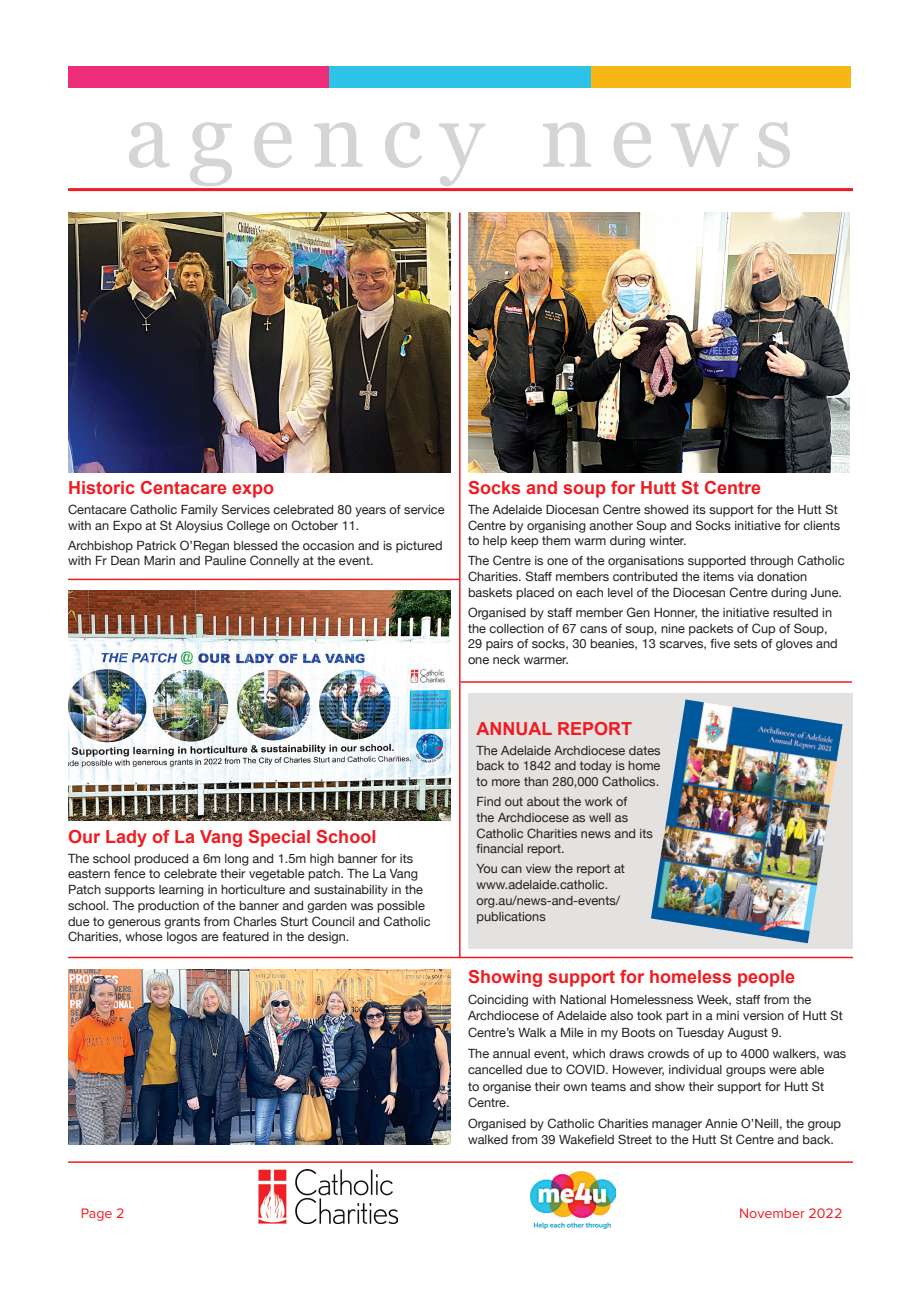
<style>
.page{position:relative;width:919px;height:1289px;background:#fff}
.page>*{position:absolute;margin:0;border:0;box-sizing:border-box;transform-origin:0 0}
.Body_text{font:90px "Georgia";letter-spacing:.19em;color:#d4d5d7}
.Main_headline{font:700 18px "Arial";color:#ee1d23}
.Body_text-2{font:14.25px "Proxima Nova";color:#ee1d23}
.Body_Text{font:12.75px/15.8px "Helvetica Neue";color:#231f20}
</style>
<div class="page">
<hr style="left:459px;top:213px;width:1px;height:744px;background:#ee1d23">
<div style="left:590px;top:67px;width:260px;height:21px;background:#f9b716"></div>
<div style="left:328px;top:67px;width:262px;height:21px;background:#2ec2e9"></div>
<div style="left:68px;top:67px;width:260px;height:21px;background:#ee2d7a"></div>
<img style="left:258px;top:1169px;width:139px;height:54px">
<img style="left:530px;top:1171px;width:85px;height:57px">
<hr style="left:68px;top:1161px;width:785px;height:1px;background:#ee1d23">
<hr style="left:68px;top:188px;width:785px;height:3px;background:#ee1d23">
<hr style="left:460px;top:681px;width:391px;height:1px;background:#ee1d23">
<hr style="left:68px;top:956px;width:785px;height:2px;background:#ee1d23">
<hr style="left:68px;top:578px;width:391px;height:2px;background:#ee1d23">
<img style="left:68px;top:213px;width:383px;height:259px">
<div style="left:468px;top:693px;width:384px;height:255px;background:#e3e2e0"></div>
<img style="left:68px;top:591px;width:383px;height:229px">
<img style="left:68px;top:969px;width:383px;height:175px">
<img style="left:468px;top:213px;width:381px;height:259px">
<img style="left:651px;top:699px;width:191px;height:244px">
<p class="Body_text" style="left:125px;top:85px;width:669px">agency news</p>
<p class="Main_headline" style="left:68px;top:475px;width:208px">Historic Centacare expo</p>
<p class="Body_Text" style="left:68px;top:502px;width:378px">Centacare Catholic Family Services celebrated 80 years of service with an Expo at St Aloysius College on October 11.</p>
<p class="Body_Text" style="left:68px;top:538px;width:376px">Archbishop Patrick O’Regan blessed the occasion and is pictured with Fr Dean Marin and Pauline Connelly at the event.</p>
<p class="Main_headline" style="left:68px;top:824px;width:310px">Our Lady of La Vang Special School</p>
<p class="Body_Text" style="left:68px;top:850px;width:364px">The school produced a 6m long and 1.5m high banner for its eastern fence to celebrate their vegetable patch. The La Vang Patch supports learning in horticulture and sustainability in the school. The production of the banner and garden was possible due to generous grants from Charles Sturt Council and Catholic Charities, whose logos are featured in the design.</p>
<p class="Main_headline" style="left:468px;top:475px;width:295px">Socks and soup for Hutt St Centre</p>
<p class="Body_Text" style="left:468px;top:502px;width:374px">The Adelaide Diocesan Centre showed its support for the Hutt St<br>Centre by organising another Soup and Socks initiative for clients to help keep them warm during winter.</p>
<p class="Body_Text" style="left:468px;top:553px;width:378px">The Centre is one of the organisations supported through Catholic<br>Charities. Staff members contributed the items via donation baskets placed on each level of the Diocesan Centre during June.</p>
<p class="Body_Text" style="left:468px;top:605px;width:371px">Organised by staff member Gen Honner, the initiative resulted in the collection of 67 cans of soup, nine packets of Cup of Soup, 29 pairs of socks, 30 beanies, 13 scarves, five sets of gloves and one neck warmer.</p>
<p class="Main_headline" style="left:476px;top:716px;width:157px">ANNUAL REPORT</p>
<p class="Body_Text" style="left:476px;top:743px;width:185px;text-align:justify">The Adelaide Archdiocese dates back to 1842 and today is home to more than 280,000 Catholics.</p>
<p class="Body_Text" style="left:476px;top:794px;width:178px">Find out about the work of<br>the Archdiocese as well as<br>Catholic Charities news and its financial report.</p>
<p class="Body_Text" style="left:476px;top:861px;width:150px">You can view the report at www.adelaide.catholic. org.au/news-and-events/ publications</p>
<p class="Main_headline" style="left:468px;top:964px;width:329px">Showing support for homeless people</p>
<p class="Body_Text" style="left:468px;top:991px;width:376px;line-height:16.5px">Coinciding with National Homelessness Week, staff from the<br>Archdiocese of Adelaide also took part in a mini version of Hutt St<br>Centre’s Walk a Mile in my Boots on Tuesday August 9.</p>
<p class="Body_Text" style="left:468px;top:1045px;width:380px;line-height:16.5px">The annual event, which draws crowds of up to 4000 walkers, was cancelled due to COVID. However, individual groups were able<br>to organise their own teams and show their support for Hutt St Centre.</p>
<p class="Body_Text" style="left:468px;top:1115px;width:374px;line-height:16.5px">Organised by Catholic Charities manager Annie O’Neill, the group walked from 39 Wakefield Street to the Hutt St Centre and back.</p>
<p class="Body_text-2" style="left:81px;top:1202px;width:45px">Page 2</p>
<p class="Body_text-2" style="left:739px;top:1202px;width:105px">November 2022</p>
</div>
